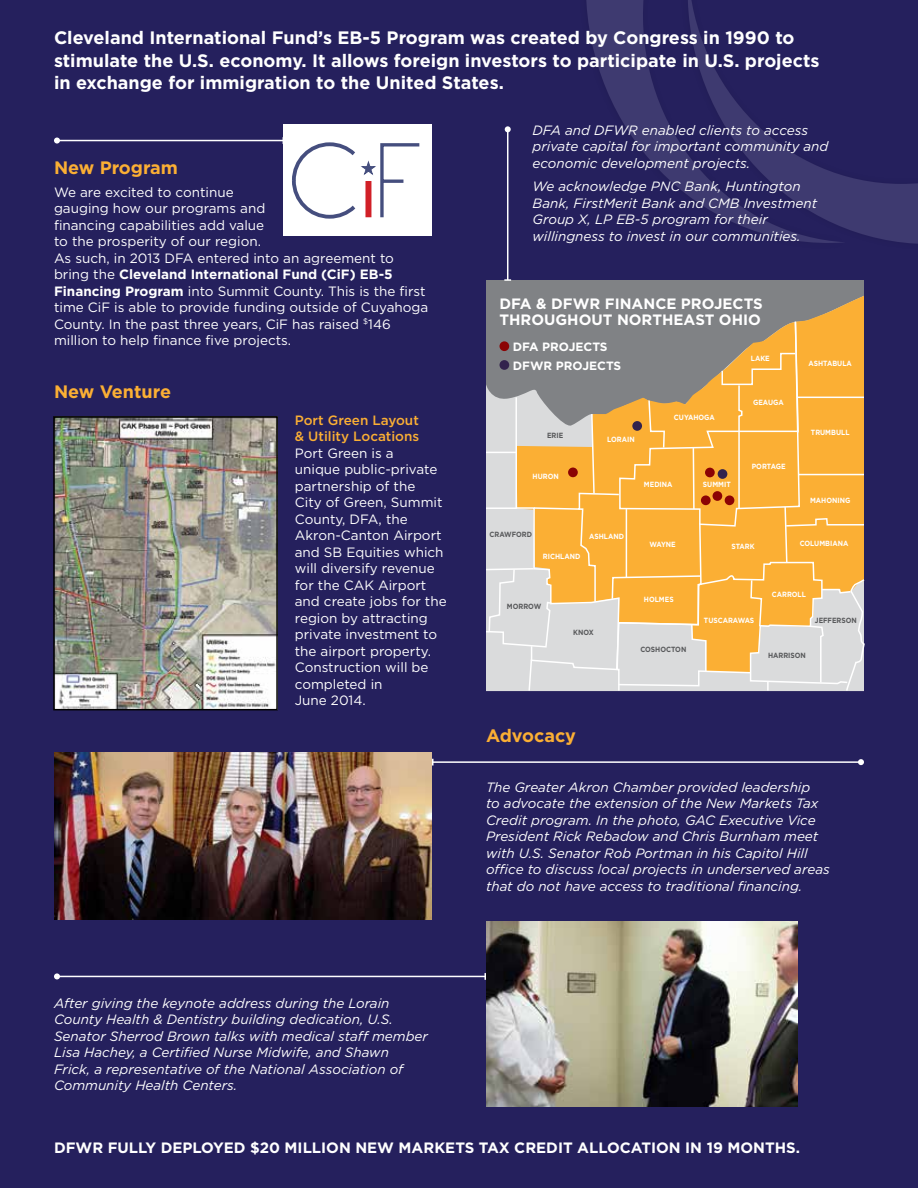
<style>
.page{position:relative;width:918px;height:1188px;background:#25205d}
.page>*{position:absolute;margin:0;border:0;box-sizing:border-box;transform-origin:0 0}
.t1{font:700 18px/22.5px "Gotham";color:#fff}
.t2{font:700 18px "Gotham";color:#fbaf34}
.t3{font:700 15px/16.5px "Gotham";color:#fff}
.t4{font:italic 13.5px/16.5px "Gotham";color:#fff}
.t5{font:13.5px/16.5px "Gotham";color:#fff}
.t6{font:500 13.5px/16.5px "Gotham";color:#fbaf34}
.t7{font:700 12px/18.8px "Gotham";color:#fff}
.t8{font:700 7.5px "Gotham";color:#fff;scale:.9 1}
.t9{font:700 7.5px "Gotham";color:#58595b;scale:.9 1}
.s1{font-weight:700}
</style>
<div class="page">
<div style="left:486px;top:281px;width:378px;height:155px;background:#808285"></div>
<svg style="left:808px;top:296px;width:56px;height:24px"></svg>
<svg style="left:586px;top:0;width:332px;height:244px"></svg>
<img style="left:56px;top:419px;width:219px;height:288px">
<div style="left:53px;top:416px;width:225px;height:294px;border:2px solid #000"></div>
<div style="left:283px;top:124px;width:149px;height:111px;background:#fff"></div>
<svg style="left:292px;top:142px;width:128px;height:77px"></svg>
<hr style="left:57px;top:140px;width:226px;height:1px;background:#fff">
<svg style="left:54px;top:138px;width:6px;height:6px"></svg>
<hr style="left:507px;top:129px;width:1px;height:151px;background:#fff">
<svg style="left:504px;top:279px;width:7px;height:2px"></svg>
<svg style="left:505px;top:126px;width:6px;height:6px"></svg>
<svg style="left:486px;top:320px;width:379px;height:372px"></svg>
<div style="left:568px;top:468px;width:10px;height:9px;background:#8b0304;border-radius:50%"></div>
<div style="left:701px;top:495px;width:10px;height:10px;background:#8b0304;border-radius:50%"></div>
<div style="left:725px;top:495px;width:9px;height:10px;background:#8b0304;border-radius:50%"></div>
<div style="left:713px;top:491px;width:9px;height:10px;background:#8b0304;border-radius:50%"></div>
<div style="left:705px;top:468px;width:10px;height:9px;background:#8b0304;border-radius:50%"></div>
<div style="left:718px;top:469px;width:9px;height:10px;background:#33234d;border-radius:50%"></div>
<div style="left:632px;top:421px;width:10px;height:10px;background:#33234d;border-radius:50%"></div>
<img style="left:54px;top:753px;width:378px;height:167px">
<img style="left:486px;top:921px;width:312px;height:186px">
<hr style="left:57px;top:976px;width:428px;height:1px;background:#fff">
<svg style="left:484px;top:973px;width:2px;height:7px"></svg>
<svg style="left:54px;top:973px;width:6px;height:6px"></svg>
<hr style="left:433px;top:761px;width:428px;height:2px;background:#fff">
<svg style="left:432px;top:759px;width:2px;height:7px"></svg>
<svg style="left:858px;top:759px;width:6px;height:6px"></svg>
<h1 class="t1" style="left:54px;top:26px;width:767px">Cleveland International Fund’s EB-5 Program was created by Congress in 1990 to stimulate the U.S. economy. It allows foreign investors to participate in U.S. projects in exchange for immigration to the United States.</h1>
<h1 class="t2" style="left:54px;top:157px;width:125px">New Program</h1>
<p class="t5" style="left:54px;top:184px;width:376px">We are excited to continue<br>gauging how our programs and<br>financing capabilities add value<br>to the prosperity of our region.<br>As such, in 2013 DFA entered into an agreement to bring the <span class="s1">Cleveland International Fund (CiF) EB-5<br>Financing Program</span> into Summit County. This is the first time CiF is able to provide funding outside of Cuyahoga County. In the past three years, CiF has raised <sup>$</sup>146 million to help finance five projects.</p>
<h1 class="t2" style="left:54px;top:382px;width:119px">New Venture</h1>
<p class="t6" style="left:295px;top:412px;width:126px">Port Green Layout &amp; Utility Locations</p>
<p class="t5" style="left:295px;top:445px;width:153px">Port Green is a<br>unique public-private partnership of the<br>City of Green, Summit<br>County, DFA, the<br>Akron-Canton Airport and SB Equities which will diversify revenue for the CAK Airport and create jobs for the region by attracting private investment to the airport property.<br>Construction will be completed in<br>June 2014.</p>
<p class="t4" style="left:532px;top:122px;width:297px">DFA and DFWR enabled clients to access private capital for important community and economic development projects.</p>
<p class="t4" style="left:532px;top:178px;width:286px">We acknowledge PNC Bank, Huntington Bank, FirstMerit Bank and CMB Investment Group X, LP EB-5 program for their willingness to invest in our communities.</p>
<p class="t3" style="left:500px;top:295px;width:265px">DFA &amp; DFWR FINANCE PROJECTS<br>THROUGHOUT NORTHEAST OHIO</p>
<p class="t7" style="left:513px;top:337px;width:110px">DFA PROJECTS<br>DFWR PROJECTS</p>
<p class="t8" style="left:751px;top:354px;width:23px">LAKE</p>
<p class="t9" style="left:547px;top:431px;width:19px">ERIE</p>
<p class="t8" style="left:533px;top:472px;width:31px">HURON</p>
<p class="t8" style="left:607px;top:435px;width:32px">LORAIN</p>
<p class="t8" style="left:674px;top:413px;width:47px">CUYAHOGA</p>
<p class="t8" style="left:644px;top:480px;width:33px">MEDINA</p>
<p class="t8" style="left:703px;top:480px;width:32px">SUMMIT</p>
<p class="t8" style="left:753px;top:398px;width:36px">GEAUGA</p>
<p class="t8" style="left:752px;top:462px;width:39px">PORTAGE</p>
<p class="t9" style="left:490px;top:530px;width:49px">CRAWFORD</p>
<p class="t8" style="left:543px;top:552px;width:43px">RICHLAND</p>
<p class="t8" style="left:589px;top:532px;width:40px">ASHLAND</p>
<p class="t8" style="left:649px;top:540px;width:31px">WAYNE</p>
<p class="t8" style="left:731px;top:542px;width:27px">STARK</p>
<p class="t8" style="left:809px;top:359px;width:50px">ASHTABULA</p>
<p class="t8" style="left:811px;top:428px;width:44px">TRUMBULL</p>
<p class="t8" style="left:810px;top:496px;width:46px">MAHONING</p>
<p class="t8" style="left:800px;top:539px;width:56px">COLUMBIANA</p>
<p class="t9" style="left:507px;top:602px;width:40px">MORROW</p>
<p class="t9" style="left:573px;top:628px;width:24px">KNOX</p>
<h1 class="t2" style="left:486px;top:725px;width:92px">Advocacy</h1>
<p class="t8" style="left:644px;top:595px;width:35px">HOLMES</p>
<p class="t9" style="left:640px;top:645px;width:53px">COSHOCTON</p>
<p class="t8" style="left:704px;top:616px;width:57px">TUSCARAWAS</p>
<p class="t8" style="left:772px;top:590px;width:39px">CARROLL</p>
<p class="t9" style="left:815px;top:616px;width:48px">JEFFERSON</p>
<p class="t9" style="left:768px;top:651px;width:44px">HARRISON</p>
<p class="t4" style="left:486px;top:779px;width:345px">The Greater Akron Chamber provided leadership<br>to advocate the extension of the New Markets Tax Credit program. In the photo, GAC Executive Vice President Rick Rebadow and Chris Burnham meet with U.S. Senator Rob Portman in his Capitol Hill office to discuss local projects in underserved areas that do not have access to traditional financing.</p>
<p class="t4" style="left:54px;top:995px;width:376px">After giving the keynote address during the Lorain County Health &amp; Dentistry building dedication, U.S.<br>Senator Sherrod Brown talks with medical staff member Lisa Hachey, a Certified Nurse Midwife, and Shawn Frick, a representative of the National Association of Community Health Centers.</p>
<p class="t3" style="left:54px;top:1139px;width:748px">DFWR FULLY DEPLOYED $20 MILLION NEW MARKETS TAX CREDIT ALLOCATION IN 19 MONTHS.</p>
</div>
